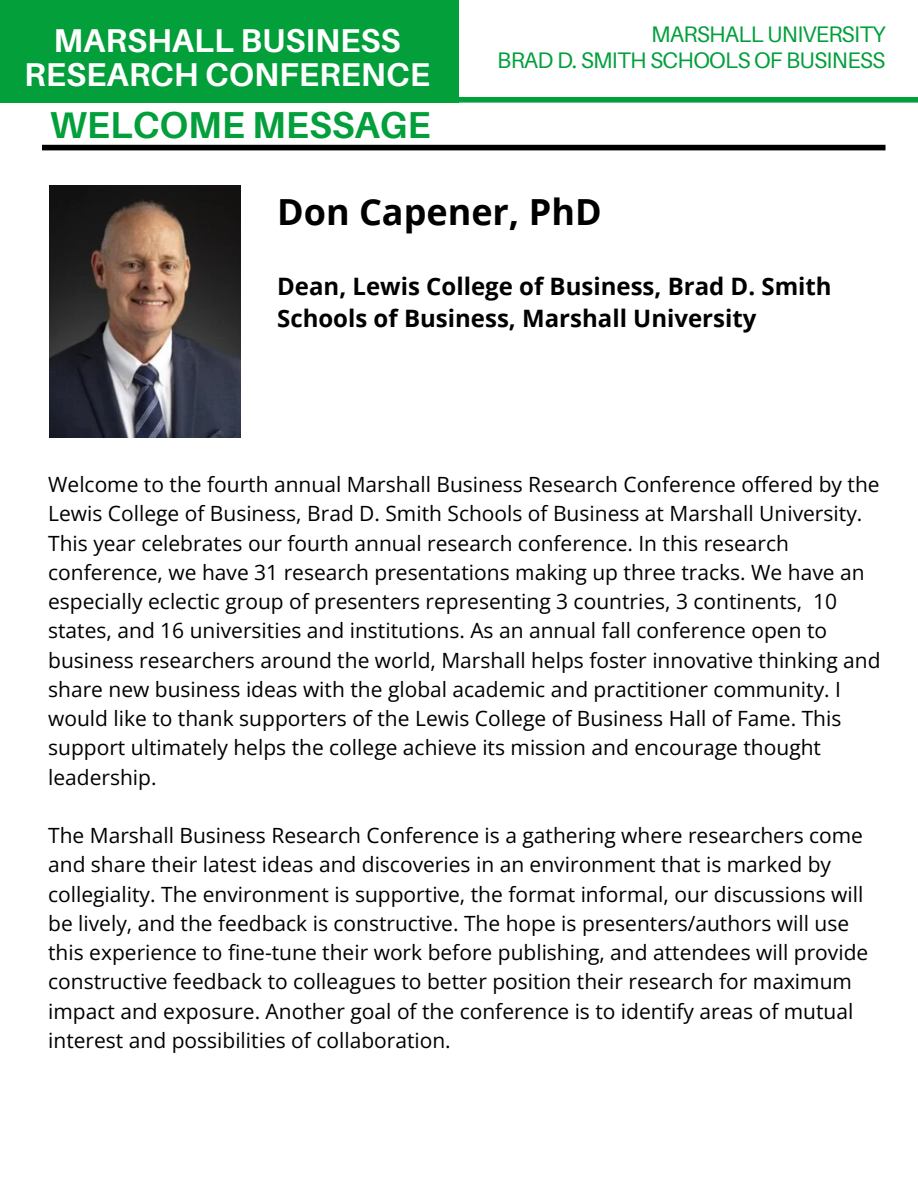
<style>
.page{position:relative;width:918px;height:1188px;background:#fff}
.page>*{position:absolute;margin:0;border:0;box-sizing:border-box;transform-origin:0 0}
.t1{font:700 37.5px "Aileron";color:#029f3b}
.t2{font:700 36px "Open Sans";color:#000}
.t3{font:700 33px "Aileron";color:#fff}
.t4{font:700 24px/32.7px "Open Sans";color:#000}
.t5{font:22.5px "Aileron";letter-spacing:-.03em;color:#029f3b}
.t6{font:21px/29.2px "Open Sans";color:#000}
</style>
<div class="page">
<div style="left:280px;top:97px;width:638px;height:6px;background:#029f3b"></div>
<div style="left:0;top:0;width:459px;height:103px;background:#029f3b"></div>
<div style="left:42px;top:145px;width:844px;height:5px;background:#000"></div>
<img style="left:49px;top:186px;width:191px;height:252px">
<p class="t3" style="left:54px;top:20px;width:348px">MARSHALL BUSINESS</p>
<p class="t3" style="left:24px;top:54px;width:407px">RESEARCH CONFERENCE</p>
<p class="t1" style="left:50px;top:102px;width:382px">WELCOME MESSAGE</p>
<p class="t5" style="left:651px;top:20px;width:236px">MARSHALL UNIVERSITY</p>
<p class="t5" style="left:497px;top:46px;width:390px">BRAD D. SMITH SCHOOLS OF BUSINESS</p>
<p class="t2" style="left:277px;top:186px;width:326px">Don Capener, PhD</p>
<p class="t4" style="left:277px;top:269px;width:556px">Dean, Lewis College of Business, Brad D. Smith<br>Schools of Business, Marshall University</p>
<p class="t6" style="left:48px;top:469px;width:834px">Welcome to the fourth annual Marshall Business Research Conference offered by the Lewis College of Business, Brad D. Smith Schools of Business at Marshall University.<br>This year celebrates our fourth annual research conference. In this research conference, we have 31 research presentations making up three tracks. We have an especially eclectic group of presenters representing 3 countries, 3 continents, 10 states, and 16 universities and institutions. As an annual fall conference open to business researchers around the world, Marshall helps foster innovative thinking and share new business ideas with the global academic and practitioner community. I would like to thank supporters of the Lewis College of Business Hall of Fame. This support ultimately helps the college achieve its mission and encourage thought leadership.</p>
<p class="t6" style="left:48px;top:820px;width:822px">The Marshall Business Research Conference is a gathering where researchers come and share their latest ideas and discoveries in an environment that is marked by collegiality. The environment is supportive, the format informal, our discussions will be lively, and the feedback is constructive. The hope is presenters/authors will use this experience to fine-tune their work before publishing, and attendees will provide constructive feedback to colleagues to better position their research for maximum impact and exposure. Another goal of the conference is to identify areas of mutual interest and possibilities of collaboration.</p>
</div>
